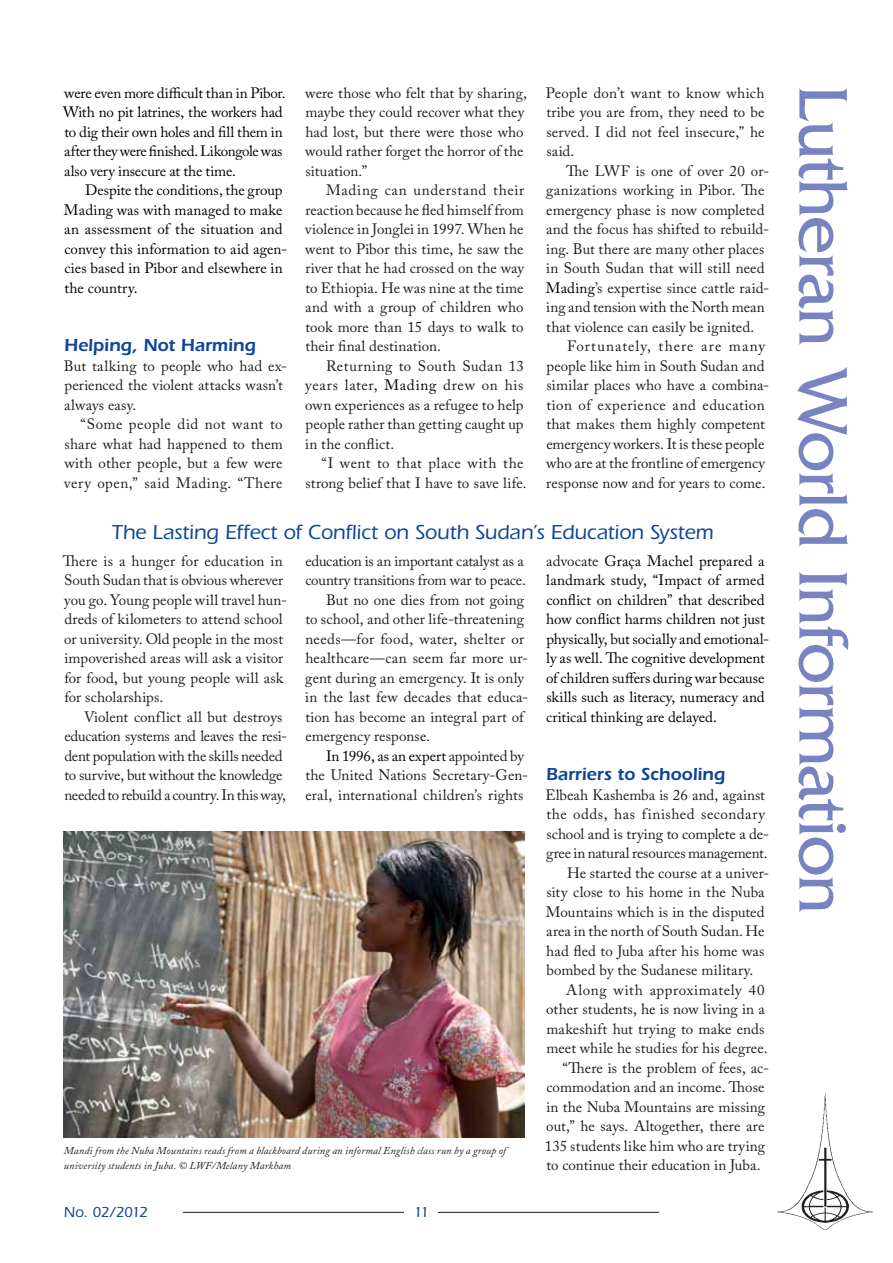
<style>
.page{position:relative;width:893px;height:1263px;background:#fff}
.page>*{position:absolute;margin:0;border:0;box-sizing:border-box;transform-origin:0 0}
.t1{font:72px "Friz Quadrata";letter-spacing:-.02em;color:#7784c1}
.t2{font:500 21px "Itc Eras";letter-spacing:-.005em;color:#0e4597}
.t3{font:600 18px "Itc Eras";letter-spacing:-.005em;color:#0e4597}
.t4{font:15px/19.5px "Adobe Caslon Pro";letter-spacing:.005em;color:#1d1d1b}
.t5{font:15px/19.5px "Adobe Caslon Pro";color:#000}
.t6{font:15px "Adobe Caslon Pro";letter-spacing:-.015em;color:#1d1d1b}
.t7{font:15px "Adobe Caslon Pro";letter-spacing:.035em;color:#1d1d1b}
.t8{font:15px "Adobe Caslon Pro";letter-spacing:.04em;color:#1d1d1b}
.t9{font:500 15px "Itc Eras";letter-spacing:-.055em;color:#0e4597}
.t10{font:italic 10.5px/15px "Adobe Caslon Pro";letter-spacing:.015em;color:#1d1d1b}
.s1{color:#000}
.s2{color:#1d1d1b}
</style>
<div class="page">
<hr style="left:183px;top:1212px;width:221px;height:1px;background:#1d1d1b">
<hr style="left:438px;top:1212px;width:221px;height:1px;background:#1d1d1b">
<img style="left:777px;top:1093px;width:96px;height:137px">
<img style="left:64px;top:831px;width:460px;height:306px">
<p class="t5" style="left:63px;top:83px;width:224px">were even more difficult than in Pibor.<br>With no pit latrines, the workers had to dig their own holes and fill them in after they were finished. Likongole was also very insecure at the time.</p>
<p class="t5" style="left:64px;top:180px;width:225px;text-indent:21px">Despite the conditions, the group<br>Mading was with managed to make an assessment of the situation and convey this information to aid agen&shy;cies based in Pibor and elsewhere in the country.</p>
<p class="t3" style="left:64px;top:335px;width:193px">Helping, Not Harming</p>
<p class="t4" style="left:64px;top:356px;width:225px">But talking to people who had ex&shy;perienced the violent attacks wasn’t always easy.</p>
<p class="t4" style="left:64px;top:414px;width:220px;text-align:justify;text-indent:16px">“Some people did not want to share what had happened to them with other people, but a few were very open,” said Mading. “There</p>
<p class="t4" style="left:305px;top:83px;width:223px">were those who felt that by sharing, maybe they could recover what they had lost, but there were those who would rather forget the horror of the situation.”</p>
<p class="t4" style="left:305px;top:180px;width:221px;text-align:justify;text-indent:21px">Mading can understand their reaction because he fled himself from violence in Jonglei in 1997. When he went to Pibor this time, he saw the river that he had crossed on the way to Ethiopia. He was nine at the time and with a group of children who took more than 15 days to walk to their final destination.</p>
<p class="t4" style="left:305px;top:356px;width:220px;text-align:justify;text-indent:21px">Returning to South Sudan 13 years later, <span class="s1">Mading</span> drew on his own experiences as a refugee to help people rather than getting caught up in the conflict.</p>
<p class="t4" style="left:305px;top:453px;width:223px;text-align:right">“I went to that place with the strong belief that I have to save life.</p>
<p class="t4" style="left:546px;top:83px;width:220px;text-align:justify">People don’t want to know which tribe you are from, they need to be served. I did not feel insecure,” he said.</p>
<p class="t4" style="left:546px;top:161px;width:225px;text-indent:20px">The LWF is one of over 20 or&shy;ganizations working in Pibor. The emergency phase is now completed and the focus has shifted to rebuild&shy;ing. But there are many other places in South Sudan that will still need <span class="s1">Mading</span>’s expertise since cattle raid&shy;ing and tension with the North mean that violence can easily be ignited.</p>
<p class="t4" style="left:546px;top:336px;width:225px;text-indent:21px">Fortunately, there are many people like him in South Sudan and similar places who have a combina&shy;tion of experience and education that makes them highly competent emergency workers. It is these people who are at the frontline of emergency response now and for years to come.</p>
<h2 class="t2" style="left:112px;top:520px;width:603px">The Lasting Effect of Conflict on South Sudan’s Education System</h2>
<p class="t4" style="left:63px;top:551px;width:226px">There is a hunger for education in South Sudan that is obvious wherever you go. Young people will travel hun&shy;dreds of kilometers to attend school or university. Old people in the most impoverished areas will ask a visitor for food, but young people will ask for scholarships.</p>
<p class="t4" style="left:64px;top:707px;width:224px;text-indent:20px">Violent conflict all but destroys education systems and leaves the resi&shy;dent population with the skills needed to survive, but without the knowledge needed to rebuild a country. In this way,</p>
<p class="t4" style="left:305px;top:551px;width:220px">education is an important catalyst as a</p>
<p class="t6" style="left:305px;top:571px;width:222px">country transitions from war to peace.</p>
<p class="t4" style="left:326px;top:590px;width:200px">But no one dies from not going</p>
<p class="t4" style="left:305px;top:609px;width:220px">to school, and other life-threatening</p>
<p class="t4" style="left:305px;top:629px;width:220px">needs—for food, water, shelter or</p>
<p class="t4" style="left:305px;top:648px;width:224px">healthcare—can seem far more ur-</p>
<p class="t4" style="left:305px;top:668px;width:220px">gent during an emergency. It is only</p>
<p class="t4" style="left:305px;top:687px;width:224px">in the last few decades that educa-</p>
<p class="t4" style="left:305px;top:707px;width:220px">tion has become an integral part of</p>
<p class="t4" style="left:305px;top:726px;width:127px">emergency response.</p>
<p class="t5" style="left:326px;top:746px;width:200px">In 1996, as an expert <span class="s2">appointed by</span></p>
<p class="t4" style="left:305px;top:765px;width:224px">the United Nations Secretary-Gen-</p>
<p class="t4" style="left:305px;top:785px;width:220px">eral, international children’s rights</p>
<p class="t5" style="left:546px;top:551px;width:225px"><span class="s2">advocate</span> Graça Machel prepared a landmark study, “Impact of armed conflict on children” that described how conflict harms children not just physically, but socially and emotional&shy;ly as well. The cognitive development of children suffers during war because skills such as literacy, numeracy and critical thinking are delayed.</p>
<p class="t3" style="left:546px;top:764px;width:181px">Barriers to Schooling</p>
<p class="t4" style="left:546px;top:785px;width:221px">Elbeah Kashemba is 26 and, against</p>
<p class="t7" style="left:546px;top:805px;width:220px">the odds, has finished secondary</p>
<p class="t4" style="left:546px;top:824px;width:224px">school and is trying to complete a de-</p>
<p class="t4" style="left:546px;top:843px;width:223px">gree in natural resources management.</p>
<p class="t4" style="left:567px;top:863px;width:204px">He started the course at a univer-</p>
<p class="t4" style="left:546px;top:882px;width:220px">sity close to his home in the Nuba</p>
<p class="t4" style="left:546px;top:902px;width:220px">Mountains which is in the disputed</p>
<p class="t4" style="left:546px;top:921px;width:220px">area in the north of South Sudan. He</p>
<p class="t4" style="left:546px;top:941px;width:220px">had fled to Juba after his home was</p>
<p class="t4" style="left:546px;top:960px;width:208px">bombed by the Sudanese military.</p>
<p class="t8" style="left:566px;top:981px;width:200px">Along with approximately 40</p>
<p class="t4" style="left:546px;top:999px;width:220px">other students, he is now living in a</p>
<p class="t4" style="left:546px;top:1019px;width:220px">makeshift hut trying to make ends</p>
<p class="t4" style="left:546px;top:1038px;width:223px">meet while he studies for his degree.</p>
<p class="t4" style="left:563px;top:1058px;width:208px">“There is the problem of fees, ac-</p>
<p class="t4" style="left:546px;top:1077px;width:220px">commodation and an income. Those</p>
<p class="t4" style="left:546px;top:1097px;width:220px">in the Nuba Mountains are missing</p>
<p class="t4" style="left:546px;top:1116px;width:220px">out,” he says. Altogether, there are</p>
<p class="t4" style="left:545px;top:1136px;width:222px">135 students like him who are trying</p>
<p class="t4" style="left:546px;top:1155px;width:216px">to continue their education in Juba.</p>
<p class="t10" style="left:64px;top:1143px;width:444px">Mandi from the Nuba Mountains reads from a blackboard during an informal English class run by a group of university students in Juba. © LWF/Melany Markham</p>
<p class="t9" style="left:64px;top:1203px;width:86px">No. 02/2012</p>
<p class="t9" style="left:414px;top:1203px;width:17px">11</p>
<h1 class="t1" style="left:863px;top:85px;width:830px;rotate:90deg">Lutheran World Information</h1>
</div>
